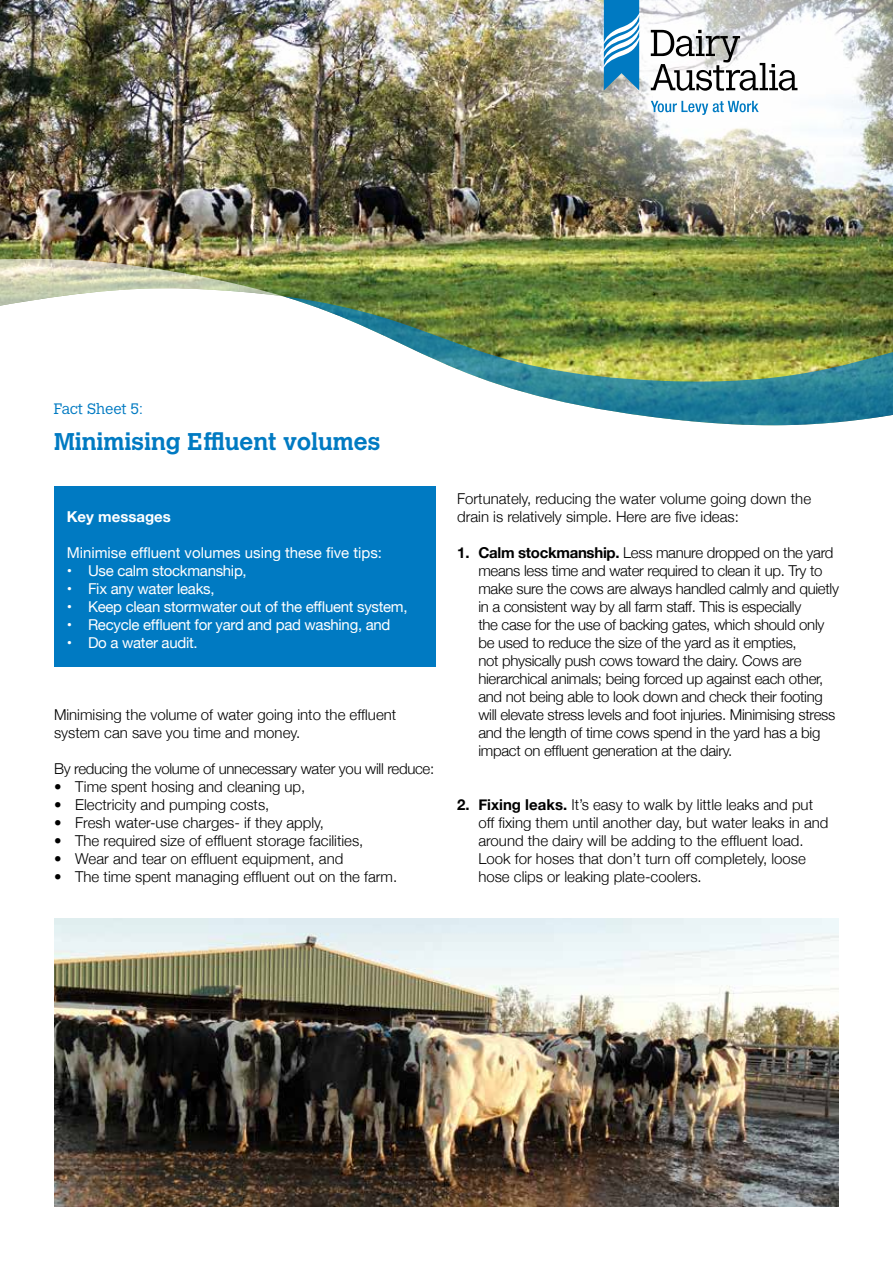
<style>
.page{position:relative;width:893px;height:1263px;background:#fff}
.page>*{position:absolute;margin:0;border:0;box-sizing:border-box;transform-origin:0 0}
.t1{font:700 24px "Calvert MT Std";color:#007ac2}
.t2{font:300 15px/18px "Helvetica Neue";letter-spacing:-.02em;color:#000}
.t3{font:300 15px/18px "Helvetica Neue";color:#000}
.t4{font:15px "Helvetica Neue";letter-spacing:-.02em;color:#fff}
.t5{font:15px "Helvetica Neue";color:#fff}
.t6{font:300 15px "Calvert MT Std";color:#007ac2}
.t7{font:700 15px "Helvetica Neue";color:#fff}
.s1{font-weight:700}
</style>
<div class="page">
<img style="left:0;top:0;width:893px;height:296px">
<img style="left:283px;top:296px;width:610px;height:129px">
<img style="left:0;top:258px;width:283px;height:48px">
<img style="left:496px;top:0;width:397px;height:239px">
<svg style="left:651px;top:30px;width:146px;height:61px"></svg>
<svg style="left:604px;top:0;width:35px;height:90px"></svg>
<svg style="left:651px;top:101px;width:108px;height:14px"></svg>
<div style="left:54px;top:486px;width:382px;height:180px;background:#007ac2"></div>
<img style="left:54px;top:918px;width:785px;height:288px">
<p class="t6" style="left:54px;top:400px;width:91px">Fact Sheet 5:</p>
<h1 class="t1" style="left:54px;top:426px;width:328px">Minimising Effluent volumes</h1>
<p class="t7" style="left:67px;top:505px;width:106px">Key messages</p>
<p class="t5" style="left:67px;top:542px;width:317px">Minimise effluent volumes using these five tips:</p>
<p class="t4" style="left:67px;top:560px;width:182px">• Use calm stockmanship,</p>
<p class="t4" style="left:67px;top:578px;width:149px">• Fix any water leaks,</p>
<p class="t4" style="left:67px;top:596px;width:342px">• Keep clean stormwater out of the effluent system,</p>
<p class="t4" style="left:67px;top:614px;width:325px">• Recycle effluent for yard and pad washing, and</p>
<p class="t4" style="left:67px;top:632px;width:132px">• Do a water audit.</p>
<p class="t3" style="left:54px;top:705px;width:344px">Minimising the volume of water going into the effluent system can save you time and money.</p>
<p class="t2" style="left:54px;top:759px;width:382px">By reducing the volume of unnecessary water you will reduce:</p>
<p class="t3" style="left:54px;top:777px;width:253px">• Time spent hosing and cleaning up,</p>
<p class="t3" style="left:54px;top:795px;width:217px">• Electricity and pumping costs,</p>
<p class="t3" style="left:54px;top:813px;width:271px">• Fresh water-use charges- if they apply,</p>
<p class="t3" style="left:54px;top:831px;width:311px">• The required size of effluent storage facilities,</p>
<p class="t3" style="left:54px;top:849px;width:291px">• Wear and tear on effluent equipment, and</p>
<p class="t3" style="left:54px;top:867px;width:345px">• The time spent managing effluent out on the farm.</p>
<p class="t3" style="left:457px;top:489px;width:356px">Fortunately, reducing the water volume going down the drain is relatively simple. Here are five ideas:</p>
<p class="t2" style="left:478px;top:543px;width:362px;text-indent:-21px"><span class="s1">1. Calm stockmanship.</span> Less manure dropped on the yard means less time and water required to clean it up. Try to make sure the cows are always handled calmly and quietly in a consistent way by all farm staff. This is especially<br>the case for the use of backing gates, which should only be used to reduce the size of the yard as it empties,<br>not physically push cows toward the dairy. Cows are hierarchical animals; being forced up against each other, and not being able to look down and check their footing will elevate stress levels and foot injuries. Minimising stress and the length of time cows spend in the yard has a big impact on effluent generation at the dairy.</p>
<p class="t3" style="left:478px;top:795px;width:352px;text-indent:-21px"><span class="s1">2. Fixing leaks.</span> It’s easy to walk by little leaks and put off fixing them until another day, but water leaks in and around the dairy will be adding to the effluent load.<br>Look for hoses that don’t turn off completely, loose hose clips or leaking plate-coolers.</p>
</div>
